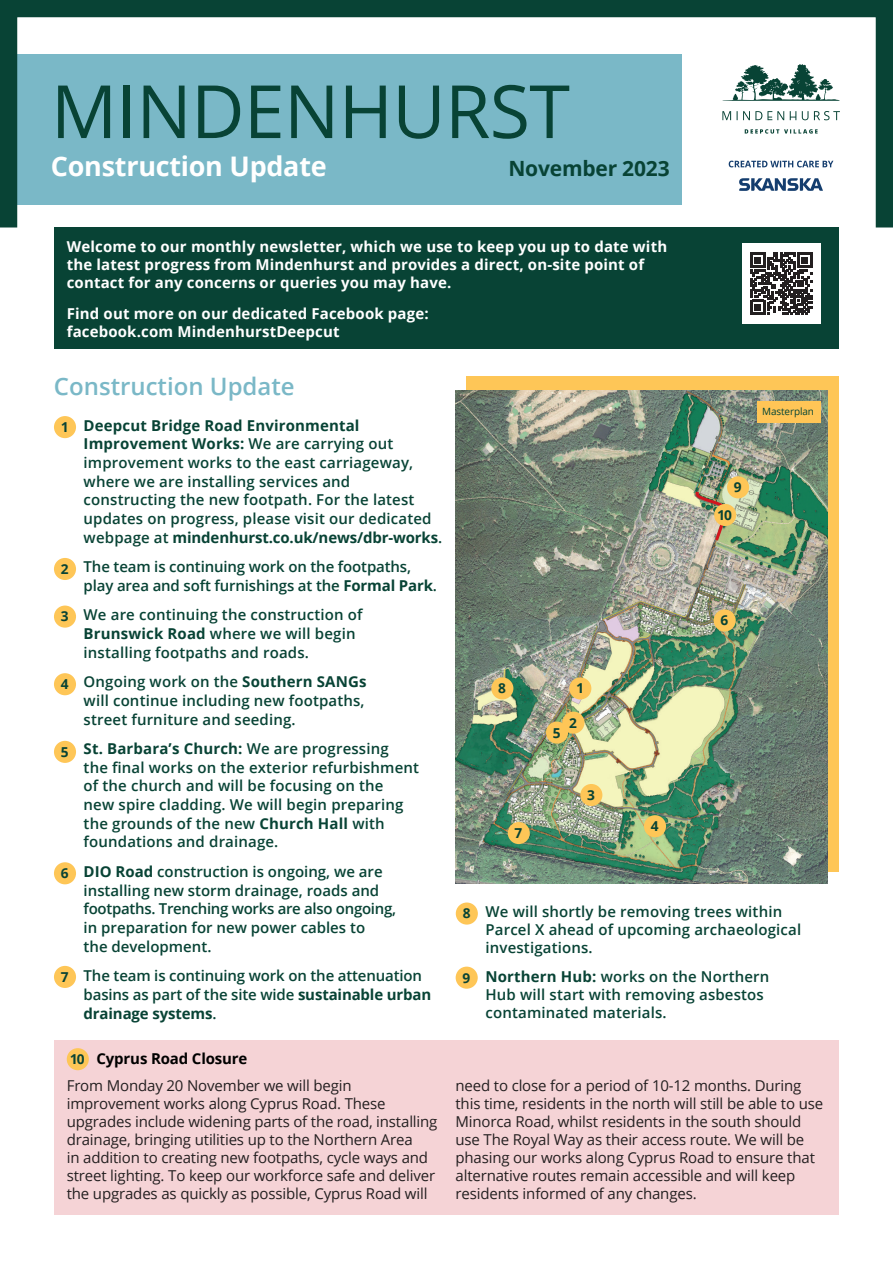
<style>
.page{position:relative;width:893px;height:1263px;background:#fff}
.page>*{position:absolute;margin:0;border:0;box-sizing:border-box;transform-origin:0 0}
.t1{font:73.5px "Open Sans";letter-spacing:-.01em;color:#084335}
.t2{font:700 27px "Open Sans";letter-spacing:-.01em;color:#fff}
.t3{font:600 24px "Open Sans";color:#7ab8c7}
.t4{font:700 21px "Open Sans";letter-spacing:-.01em;color:#084335}
.t5{font:600 15px/18.8px "Open Sans";letter-spacing:.01em;color:#084335}
.t6{font:15px/18px "Open Sans";letter-spacing:-.01em;color:#231f20}
.t7{font:700 15px/18px "Open Sans";letter-spacing:.01em;color:#fff}
.t8{font:600 15px/18.8px "Open Sans";letter-spacing:-.01em;color:#084335}
.t9{font:700 15px "Open Sans";letter-spacing:.01em;color:#084335}
.t10{font:700 15px "Open Sans";letter-spacing:-.01em;color:#000}
.t11{font:700 13.65px "Open Sans";color:#084335}
.t12{font:9.9px "Open Sans";letter-spacing:-.01em;color:#024436}
.s1{font-weight:700}
.s2{font-weight:600}
</style>
<div class="page">
<div style="left:467px;top:376px;width:372px;height:496px;background:#fec657"></div>
<svg style="left:0;top:0;width:893px;height:228px"></svg>
<svg style="left:722px;top:64px;width:118px;height:70px"></svg>
<svg style="left:739px;top:178px;width:84px;height:13px"></svg>
<svg style="left:729px;top:161px;width:104px;height:6px"></svg>
<div style="left:54px;top:205px;width:761px;height:24px;background:#fff"></div>
<div style="left:54px;top:227px;width:785px;height:122px;background:#084335"></div>
<div style="left:742px;top:244px;width:79px;height:80px;background:#fff"></div>
<svg style="left:750px;top:253px;width:62px;height:62px"></svg>
<img style="left:455px;top:391px;width:373px;height:492px">
<div style="left:757px;top:402px;width:63px;height:21px;background:#ffc556"></div>
<div style="left:54px;top:416px;width:22px;height:22px;background:#fec657;border-radius:50%"></div>
<div style="left:54px;top:558px;width:22px;height:22px;background:#fec657;border-radius:50%"></div>
<div style="left:54px;top:605px;width:22px;height:23px;background:#fec657;border-radius:50%"></div>
<div style="left:54px;top:673px;width:22px;height:22px;background:#fec657;border-radius:50%"></div>
<div style="left:54px;top:741px;width:22px;height:22px;background:#fec657;border-radius:50%"></div>
<div style="left:54px;top:862px;width:22px;height:22px;background:#fec657;border-radius:50%"></div>
<div style="left:54px;top:966px;width:22px;height:22px;background:#fec657;border-radius:50%"></div>
<div style="left:580px;top:784px;width:22px;height:22px;background:#fec657;border-radius:50%"></div>
<div style="left:562px;top:712px;width:22px;height:22px;background:#fec657;border-radius:50%"></div>
<div style="left:569px;top:677px;width:22px;height:22px;background:#fec657;border-radius:50%"></div>
<div style="left:491px;top:677px;width:22px;height:22px;background:#fec657;border-radius:50%"></div>
<div style="left:714px;top:609px;width:22px;height:22px;background:#fec657;border-radius:50%"></div>
<div style="left:546px;top:721px;width:22px;height:23px;background:#fec657;border-radius:50%"></div>
<div style="left:508px;top:822px;width:22px;height:22px;background:#fec657;border-radius:50%"></div>
<div style="left:54px;top:1040px;width:785px;height:174px;background:#f5d3d6"></div>
<svg style="left:694px;top:489px;width:36px;height:54px;background:#b1a990"></svg>
<div style="left:714px;top:504px;width:22px;height:22px;background:#fec657;border-radius:50%"></div>
<div style="left:456px;top:902px;width:22px;height:22px;background:#fec657;border-radius:50%"></div>
<div style="left:456px;top:966px;width:22px;height:23px;background:#fec657;border-radius:50%"></div>
<div style="left:727px;top:476px;width:22px;height:22px;background:#fec657;border-radius:50%"></div>
<div style="left:644px;top:815px;width:22px;height:22px;background:#fec657;border-radius:50%"></div>
<div style="left:67px;top:1048px;width:22px;height:22px;background:#fec657;border-radius:50%"></div>
<p class="t1" style="left:51px;top:61px;width:520px">MINDENHURST</p>
<p class="t2" style="left:51px;top:147px;width:277px">Construction Update</p>
<p class="t4" style="left:508px;top:154px;width:163px">November 2023</p>
<p class="t7" style="left:67px;top:237px;width:602px">Welcome to our monthly newsletter, which we use to keep you up to date with the latest progress from Mindenhurst and provides a direct, on-site point of contact for any concerns or queries you may have.</p>
<p class="t7" style="left:67px;top:304px;width:363px">Find out more on our dedicated Facebook page: facebook.com MindenhurstDeepcut</p>
<p class="t3" style="left:54px;top:370px;width:242px">Construction Update</p>
<p class="t5" style="left:84px;top:415px;width:360px"><span class="s1">Deepcut Bridge Road Environmental Improvement Works:</span> We are carrying out improvement works to the east carriageway, where we are installing services and constructing the new footpath. For the latest updates on progress, please visit our dedicated webpage at <span class="s1">mindenhurst.co.uk/news/dbr-works</span>.</p>
<p class="t8" style="left:84px;top:557px;width:355px">The team is continuing work on the footpaths, play area and soft furnishings at the <span class="s1">Formal Park</span>.</p>
<p class="t5" style="left:84px;top:605px;width:281px">We are continuing the construction of<br><span class="s1">Brunswick Road</span> where we will begin</p>
<p class="t5" style="left:84px;top:643px;width:227px">installing footpaths and roads.</p>
<p class="t5" style="left:84px;top:672px;width:284px">Ongoing work on the <span class="s1">Southern SANGs</span></p>
<p class="t5" style="left:84px;top:691px;width:282px">will continue including new footpaths,</p>
<p class="t5" style="left:84px;top:709px;width:214px">street furniture and seeding.</p>
<p class="t9" style="left:84px;top:738px;width:307px">St. Barbara’s Church: <span class="s2">We are progressing</span></p>
<p class="t5" style="left:84px;top:757px;width:337px">the final works on the exterior refurbishment</p>
<p class="t5" style="left:84px;top:776px;width:321px">of the church and will be focusing on the new spire cladding. We will begin preparing the grounds of the new <span class="s1">Church Hall</span> with foundations and drainage.</p>
<p class="t5" style="left:84px;top:862px;width:314px"><span class="s1">DIO Road</span> construction is ongoing, we are installing new storm drainage, roads and footpaths. Trenching works are also ongoing,</p>
<p class="t5" style="left:84px;top:918px;width:283px">in preparation for new power cables to</p>
<p class="t5" style="left:84px;top:936px;width:129px">the development.</p>
<p class="t8" style="left:84px;top:966px;width:349px">The team is continuing work on the attenuation basins as part of the site wide <span class="s1">sustainable urban drainage systems</span>.</p>
<p class="t11" style="left:61px;top:417px;width:8px">1</p>
<p class="t11" style="left:61px;top:559px;width:9px">2</p>
<p class="t11" style="left:61px;top:607px;width:9px">3</p>
<p class="t11" style="left:61px;top:674px;width:9px">4</p>
<p class="t11" style="left:61px;top:742px;width:9px">5</p>
<p class="t11" style="left:61px;top:864px;width:9px">6</p>
<p class="t11" style="left:61px;top:967px;width:9px">7</p>
<p class="t12" style="left:762px;top:404px;width:53px">Masterplan</p>
<p class="t11" style="left:734px;top:478px;width:9px">9</p>
<p class="t11" style="left:718px;top:505px;width:16px">10</p>
<p class="t11" style="left:498px;top:679px;width:9px">8</p>
<p class="t11" style="left:577px;top:679px;width:8px">1</p>
<p class="t11" style="left:515px;top:823px;width:9px">7</p>
<p class="t11" style="left:553px;top:723px;width:9px">5</p>
<p class="t11" style="left:569px;top:713px;width:9px">2</p>
<p class="t11" style="left:587px;top:785px;width:9px">3</p>
<p class="t11" style="left:651px;top:816px;width:9px">4</p>
<p class="t11" style="left:721px;top:611px;width:9px">6</p>
<p class="t11" style="left:463px;top:904px;width:9px">8</p>
<p class="t11" style="left:463px;top:968px;width:9px">9</p>
<p class="t5" style="left:486px;top:902px;width:317px;line-height:18px">We will shortly be removing trees within<br>Parcel X ahead of upcoming archaeological investigations.</p>
<p class="t5" style="left:486px;top:967px;width:285px"><span class="s1">Northern Hub:</span> works on the Northern</p>
<p class="t5" style="left:486px;top:985px;width:280px;line-height:18px">Hub will start with removing asbestos contaminated materials.</p>
<p class="t10" style="left:97px;top:1048px;width:152px">Cyprus Road Closure</p>
<p class="t6" style="left:67px;top:1076px;width:372px">From Monday 20 November we will begin improvement works along Cyprus Road. These upgrades include widening parts of the road, installing drainage, bringing utilities up to the Northern Area<br>in addition to creating new footpaths, cycle ways and street lighting. To keep our workforce safe and deliver the upgrades as quickly as possible, Cyprus Road will</p>
<p class="t6" style="left:455px;top:1076px;width:369px">need to close for a period of 10-12 months. During this time, residents in the north will still be able to use Minorca Road, whilst residents in the south should use The Royal Way as their access route. We will be phasing our works along Cyprus Road to ensure that alternative routes remain accessible and will keep residents informed of any changes.</p>
<p class="t11" style="left:71px;top:1049px;width:16px">10</p>
</div>
